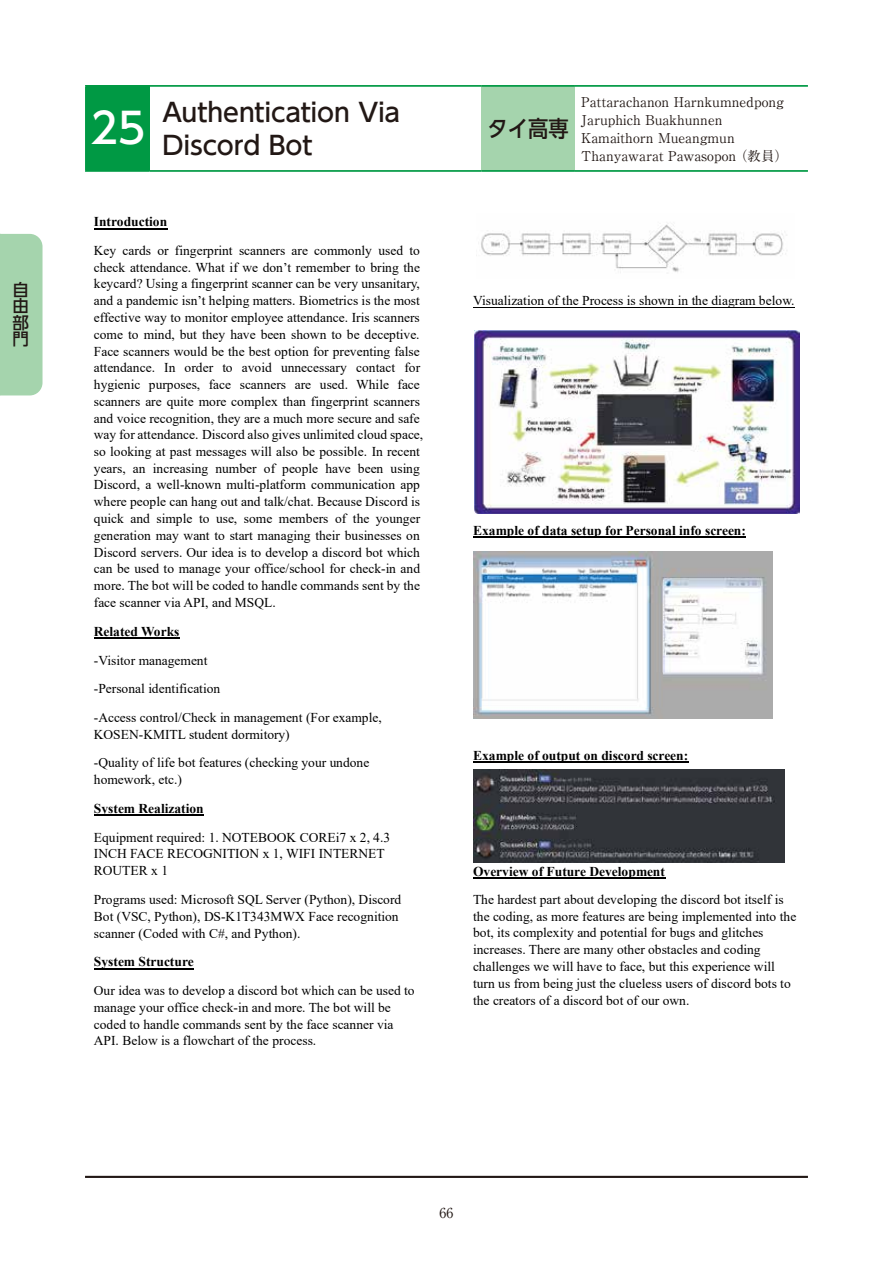
<style>
.page{position:relative;width:893px;height:1263px;background:#fff}
.page>*{position:absolute;margin:0;border:0;box-sizing:border-box;transform-origin:0 0}
.t1{font:500 42px "UD Shin Go Pr 6";color:#fff}
.t2{font:500 25.5px/33px "UD Shin Go Pr 6";letter-spacing:-.01em;color:#221815}
.t3{font:500 22.5px "UD Shin Go Pr 6";color:#221815;scale:.9 1}
.t4{font:500 16.5px/16.5px "UD Shin Go Pr 6";color:#221815;text-align:justify}
.t5{font:13.8px "Ryumin Pr 6";color:#221815}
.t6{font:13.5px/16.8px "Times New Roman";color:#000}
.t7{font:700 13.5px "Times New Roman";color:#000}
.t8{font:13.5px/18px "Ryumin Pr 6";color:#221815}
</style>
<div class="page">
<hr style="left:85px;top:1176px;width:723px;height:2px;background:#221815">
<hr style="left:94px;top:228px;width:73px;height:1px;background:#000">
<hr style="left:94px;top:637px;width:86px;height:1px;background:#000">
<hr style="left:94px;top:814px;width:110px;height:2px;background:#000">
<hr style="left:94px;top:968px;width:100px;height:1px;background:#000">
<hr style="left:473px;top:307px;width:322px;height:1px;background:#000">
<hr style="left:473px;top:537px;width:273px;height:1px;background:#000">
<hr style="left:473px;top:761px;width:216px;height:1px;background:#000">
<hr style="left:473px;top:877px;width:192px;height:1px;background:#000">
<img style="left:476px;top:224px;width:311px;height:49px">
<img style="left:475px;top:331px;width:324px;height:182px">
<img style="left:473px;top:770px;width:311px;height:92px">
<img style="left:473px;top:551px;width:300px;height:167px">
<div style="left:86px;top:86px;width:64px;height:85px;background:#094"></div>
<div style="left:481px;top:86px;width:94px;height:85px;background:#a5d4ad"></div>
<hr style="left:481px;top:85px;width:94px;height:2px;background:#094">
<hr style="left:481px;top:170px;width:94px;height:2px;background:#094">
<hr style="left:150px;top:85px;width:331px;height:2px;background:#094">
<hr style="left:150px;top:170px;width:331px;height:2px;background:#094">
<hr style="left:85px;top:85px;width:65px;height:2px;background:#094">
<hr style="left:85px;top:170px;width:65px;height:2px;background:#094">
<hr style="left:85px;top:87px;width:2px;height:83px;background:#094">
<hr style="left:575px;top:85px;width:233px;height:2px;background:#094">
<hr style="left:575px;top:170px;width:233px;height:2px;background:#094">
<div style="left:0;top:234px;width:43px;height:161px;background:#a5d4ad"></div>
<p class="t4" style="left:13px;top:281px;width:18px">自由部門</p>
<h1 class="t1" style="left:90px;top:94px;width:57px">25</h1>
<h2 class="t2" style="left:162px;top:95px;width:239px">Authentication Via<br>Discord Bot</h2>
<p class="t7" style="left:94px;top:214px;width:75px">Introduction</p>
<p class="t6" style="left:94px;top:242px;width:331px">Key cards or fingerprint scanners are commonly used to check attendance. What if we don’t remember to bring the keycard? Using a fingerprint scanner can be very unsanitary, and a pandemic isn’t helping matters. Biometrics is the most effective way to monitor employee attendance. Iris scanners come to mind, but they have been shown to be deceptive.<br>Face scanners would be the best option for preventing false attendance. In order to avoid unnecessary contact for hygienic purposes, face scanners are used. While face scanners are quite more complex than fingerprint scanners and voice recognition, they are a much more secure and safe way for attendance. Discord also gives unlimited cloud space, so looking at past messages will also be possible. In recent years, an increasing number of people have been using Discord, a well-known multi-platform communication app where people can hang out and talk/chat. Because Discord is quick and simple to use, some members of the younger generation may want to start managing their businesses on Discord servers. Our idea is to develop a discord bot which can be used to manage your office/school for check-in and more. The bot will be coded to handle commands sent by the face scanner via API, and MSQL.</p>
<p class="t7" style="left:94px;top:624px;width:87px">Related Works</p>
<p class="t6" style="left:94px;top:646px;width:289px;line-height:28.7px">-Visitor management<br>-Personal identification<br>-Access control/Check in management (For example,</p>
<p class="t6" style="left:94px;top:720px;width:277px;line-height:28.7px">KOSEN-KMITL student dormitory)<br>-Quality of life bot features (checking your undone</p>
<p class="t6" style="left:94px;top:771px;width:90px">homework, etc.)</p>
<p class="t7" style="left:94px;top:801px;width:111px">System Realization</p>
<p class="t6" style="left:94px;top:829px;width:298px">Equipment required: 1. NOTEBOOK COREi7 x 2, 4.3<br>INCH FACE RECOGNITION x 1, WIFI INTERNET<br>ROUTER x 1</p>
<p class="t6" style="left:94px;top:891px;width:309px">Programs used: Microsoft SQL Server (Python), Discord<br>Bot (VSC, Python), DS-K1T343MWX Face recognition scanner (Coded with C#, and Python).</p>
<p class="t7" style="left:94px;top:954px;width:101px">System Structure</p>
<p class="t6" style="left:94px;top:982px;width:322px">Our idea was to develop a discord bot which can be used to manage your office check-in and more. The bot will be coded to handle commands sent by the face scanner via API. Below is a flowchart of the process.</p>
<h3 class="t3" style="left:488px;top:110px;width:91px">タイ高専</h3>
<p class="t8" style="left:581px;top:92px;width:208px">Pattarachanon Harnkumnedpong<br>Jaruphich Buakhunnen<br>Kamaithorn Mueangmun<br>Thanyawarat Pawasopon （教員）</p>
<p class="t6" style="left:473px;top:292px;width:323px">Visualization of the Process is shown in the diagram below.</p>
<p class="t7" style="left:473px;top:523px;width:274px">Example of data setup for Personal info screen:</p>
<p class="t7" style="left:473px;top:748px;width:217px">Example of output on discord screen:</p>
<p class="t7" style="left:473px;top:863px;width:193px">Overview of Future Development</p>
<p class="t6" style="left:473px;top:891px;width:325px">The hardest part about developing the discord bot itself is the coding, as more features are being implemented into the bot, its complexity and potential for bugs and glitches increases. There are many other obstacles and coding challenges we will have to face, but this experience will turn us from being just the clueless users of discord bots to the creators of a discord bot of our own.</p>
<p class="t5" style="left:440px;top:1202px;width:15px">66</p>
</div>
